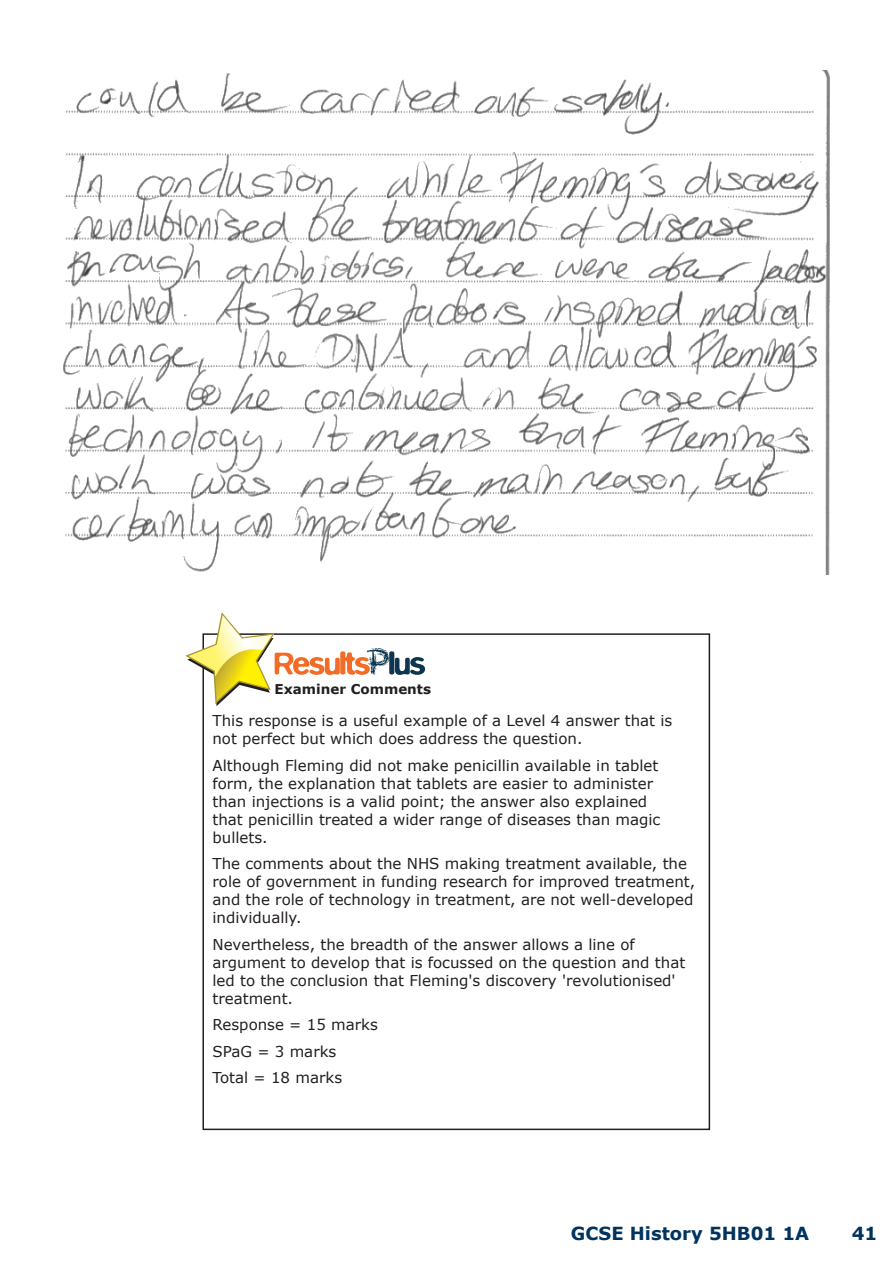
<style>
.page{position:relative;width:893px;height:1263px;background:#fff}
.page>*{position:absolute;margin:0;border:0;box-sizing:border-box;transform-origin:0 0}
.t1{font:700 18px "Verdana";color:#00345e}
.t2{font:15px/18px "Verdana";color:#231f20}
.t3{font:700 13.5px "Verdana";color:#231f20}
</style>
<div class="page">
<img style="left:64px;top:70px;width:765px;height:504px">
<div style="left:202px;top:633px;width:508px;height:497px;border:2px solid #231f20"></div>
<svg style="left:185px;top:612px;width:240px;height:94px"></svg>
<p class="t3" style="left:275px;top:679px;width:158px">Examiner Comments</p>
<p class="t2" style="left:212px;top:711px;width:461px">This response is a useful example of a Level 4 answer that is not perfect but which does address the question.</p>
<p class="t2" style="left:212px;top:756px;width:449px">Although Fleming did not make penicillin available in tablet form, the explanation that tablets are easier to administer than injections is a valid point; the answer also explained that penicillin treated a wider range of diseases than magic bullets.</p>
<p class="t2" style="left:212px;top:854px;width:484px">The comments about the NHS making treatment available, the role of government in funding research for improved treatment, and the role of technology in treatment, are not well-developed individually.</p>
<p class="t2" style="left:212px;top:935px;width:474px">Nevertheless, the breadth of the answer allows a line of argument to develop that is focussed on the question and that led to the conclusion that Fleming's discovery 'revolutionised' treatment.</p>
<p class="t2" style="left:212px;top:1011px;width:167px;line-height:26.5px">Response = 15 marks<br>SPaG = 3 marks<br>Total = 18 marks</p>
<p class="t1" style="left:571px;top:1221px;width:240px">GCSE History 5HB01 1A</p>
<p class="t1" style="left:852px;top:1221px;width:27px">41</p>
</div>
